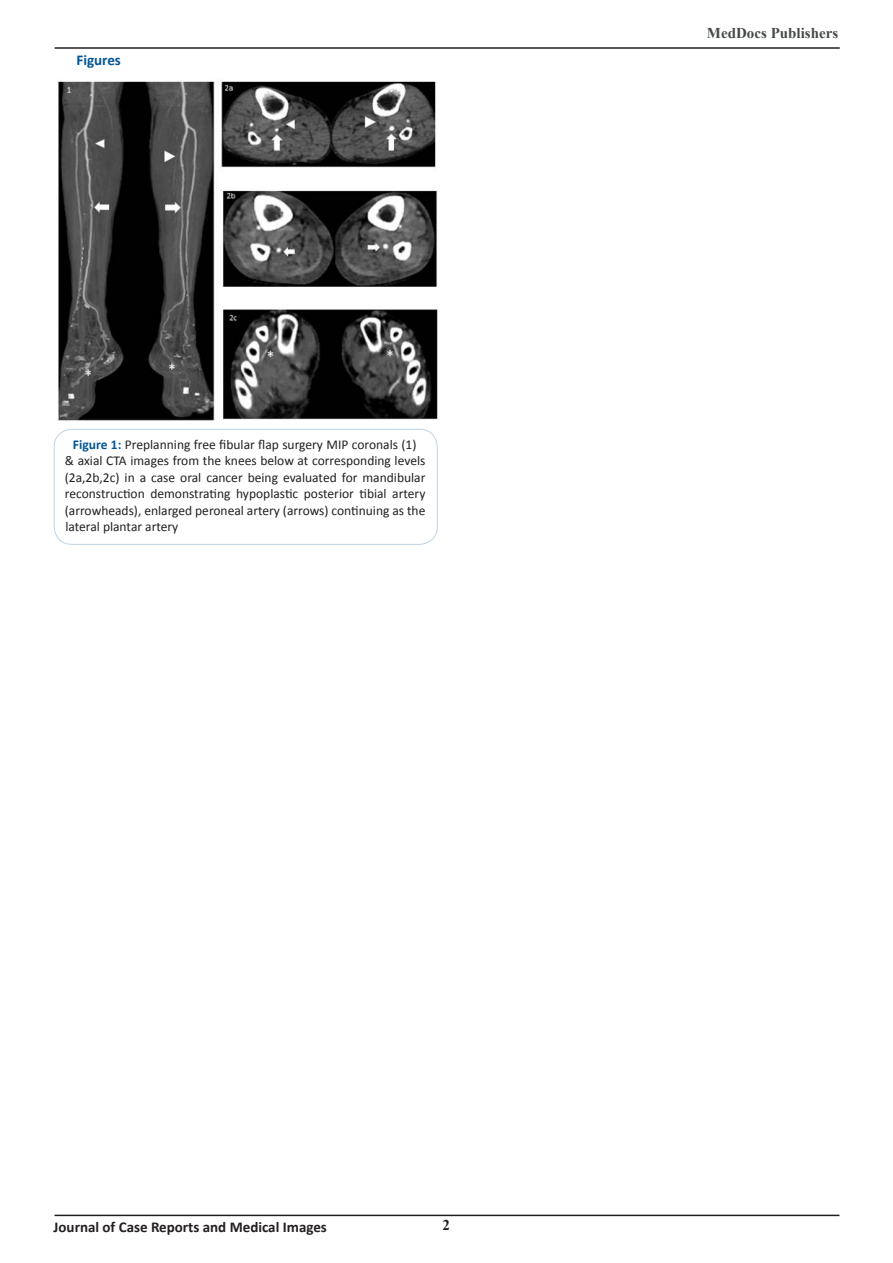
<style>
.page{position:relative;width:893px;height:1263px;background:#fff}
.page>*{position:absolute;margin:0;border:0;box-sizing:border-box;transform-origin:0 0}
.t1{font:700 15px "Calibri";color:#231f20}
.t2{font:700 15px "Times New Roman";color:#464b47}
.t3{font:700 15px "Calibri";color:#005596}
.t4{font:700 15px "Times New Roman";color:#231f20}
.t5{font:13.5px/16.5px "Calibri";color:#231f20}
.s1{font-weight:700;color:#005596}
</style>
<div class="page">
<hr style="left:55px;top:47px;width:785px;height:2px;background:#231f20">
<hr style="left:54px;top:1214px;width:785px;height:2px;background:#231f20">
<img style="left:57px;top:81px;width:380px;height:340px">
<div style="left:54px;top:429px;width:383px;height:116px;border:1px solid #bfd4e5;border-radius:18px"></div>
<p class="t3" style="left:76px;top:51px;width:46px">Figures</p>
<p class="t5" style="left:65px;top:436px;width:362px;text-indent:8px"><span class="s1">Figure 1:</span> Preplanning free fibular flap surgery MIP coronals (1) &amp; axial CTA images from the knees below at corresponding levels (2a,2b,2c) in a case oral cancer being evaluated for mandibular reconstruction demonstrating hypoplastic posterior tibial artery (arrowheads), enlarged peroneal artery (arrows) continuing as the lateral plantar artery</p>
<p class="t2" style="left:707px;top:23px;width:133px">MedDocs Publishers</p>
<p class="t1" style="left:54px;top:1218px;width:275px">Journal of Case Reports and Medical Images</p>
<p class="t4" style="left:442px;top:1215px;width:9px">2</p>
</div>
